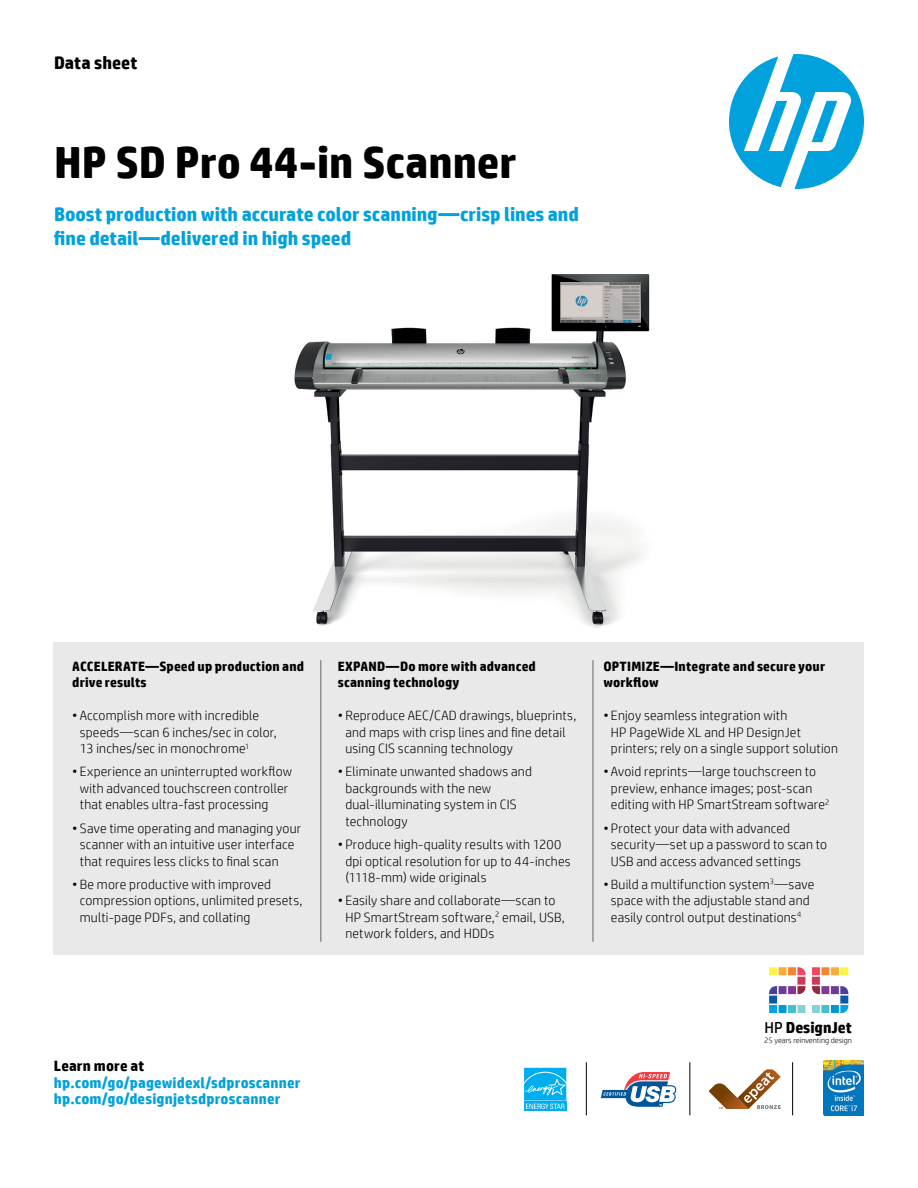
<style>
.page{position:relative;width:918px;height:1188px;background:#fff}
.page>*{position:absolute;margin:0;border:0;box-sizing:border-box;transform-origin:0 0}
.t1{font:700 45px "HP Simplified";color:#000}
.t2{font:700 19.5px/24px "HP Simplified";letter-spacing:-.005em;color:#00a1dd}
.t3{font:700 18px "HP Simplified";color:#000}
.t4{font:700 15.75px "HP Simplified";color:#000}
.t5{font:700 15px/16.5px "HP Simplified";letter-spacing:.01em;color:#00a1dd}
.t6{font:700 15px "HP Simplified";letter-spacing:.01em;color:#000}
.t7{font:300 13.5px/16.5px "HP Simplified";letter-spacing:.015em;color:#000}
.t8{font:700 13.5px/16.5px "HP Simplified";letter-spacing:.01em;color:#000}
.t9{font:300 7.95px "HP Simplified";color:#000}
.s1{font-size:21px}
.s2{font-weight:400}
</style>
<div class="page">
<svg style="left:729px;top:54px;width:135px;height:135px"></svg>
<img style="left:294px;top:274px;width:356px;height:354px">
<svg style="left:524px;top:1067px;width:43px;height:44px;background:#2cbbf1"></svg>
<svg style="left:709px;top:1069px;width:72px;height:40px"></svg>
<svg style="left:601px;top:1072px;width:75px;height:35px"></svg>
<hr style="left:792px;top:1062px;width:1px;height:53px;background:#000">
<hr style="left:689px;top:1062px;width:1px;height:53px;background:#000">
<hr style="left:586px;top:1062px;width:1px;height:53px;background:#000">
<img style="left:824px;top:1061px;width:40px;height:54px">
<div style="left:53px;top:643px;width:811px;height:312px;background:#e6e7e8"></div>
<hr style="left:321px;top:660px;width:1px;height:282px;background:#5e6468">
<hr style="left:593px;top:660px;width:1px;height:282px;background:#5e6468">
<svg style="left:812px;top:967px;width:37px;height:46px"></svg>
<svg style="left:769px;top:967px;width:36px;height:46px"></svg>
<h3 class="t3" style="left:54px;top:51px;width:85px">Data sheet</h3>
<h1 class="t1" style="left:54px;top:133px;width:464px">HP SD Pro 44-in Scanner</h1>
<h2 class="t2" style="left:54px;top:202px;width:526px">Boost production with accurate color scanning<span class="s1">—</span>crisp lines and fine detail<span class="s1">—</span>delivered in high speed</h2>
<p class="t8" style="left:72px;top:658px;width:233px">ACCELERATE—Speed up production and drive results</p>
<p class="t7" style="left:80px;top:707px;width:198px;text-indent:-8px">• Accomplish more with incredible speeds—scan 6 inches/sec in color,<br>13 inches/sec in monochrome<sup>1</sup></p>
<p class="t7" style="left:80px;top:763px;width:214px;text-indent:-8px">• Experience an uninterrupted workflow with advanced touchscreen controller that enables ultra-fast processing</p>
<p class="t7" style="left:80px;top:819px;width:223px;text-indent:-8px">• Save time operating and managing your scanner with an intuitive user interface that requires less clicks to final scan</p>
<p class="t7" style="left:80px;top:876px;width:224px;text-indent:-8px">• Be more productive with improved compression options, unlimited presets, multi-page PDFs, and collating</p>
<p class="t6" style="left:54px;top:1056px;width:92px">Learn more at</p>
<p class="t5" style="left:54px;top:1075px;width:248px">hp.com/go/pagewidexl/sdproscanner hp.com/go/designjetsdproscanner</p>
<p class="t8" style="left:338px;top:658px;width:200px">EXPAND—Do more with advanced scanning technology</p>
<p class="t7" style="left:345px;top:707px;width:232px;text-indent:-8px">• Reproduce AEC/CAD drawings, blueprints, and maps with crisp lines and fine detail using CIS scanning technology</p>
<p class="t7" style="left:345px;top:763px;width:188px;text-indent:-8px">• Eliminate unwanted shadows and backgrounds with the new dual-illuminating system in CIS technology</p>
<p class="t7" style="left:345px;top:836px;width:227px;text-indent:-8px">• Produce high-quality results with 1200 dpi optical resolution for up to 44-inches (1118-mm) wide originals</p>
<p class="t7" style="left:345px;top:892px;width:221px;text-indent:-8px">• Easily share and collaborate—scan to<br>HP SmartStream software,<sup>2</sup> email, USB, network folders, and HDDs</p>
<p class="t8" style="left:603px;top:658px;width:223px">OPTIMIZE—Integrate and secure your workflow</p>
<p class="t7" style="left:611px;top:707px;width:229px;text-indent:-8px">• Enjoy seamless integration with<br>HP PageWide XL and HP DesignJet printers; rely on a single support solution</p>
<p class="t7" style="left:611px;top:763px;width:220px;text-indent:-8px">• Avoid reprints—large touchscreen to preview, enhance images; post-scan editing with HP SmartStream software<sup>2</sup></p>
<p class="t7" style="left:611px;top:819px;width:218px;text-indent:-8px">• Protect your data with advanced security—set up a password to scan to<br>USB and access advanced settings</p>
<p class="t7" style="left:603px;top:876px;width:212px;text-align:center">• Build a multifunction system<sup>3</sup>—save space with the adjustable stand and easily control output destinations<sup>4</sup></p>
<p class="t4" style="left:764px;top:1017px;width:89px"><span class="s2">HP</span> DesignJet</p>
<p class="t9" style="left:764px;top:1035px;width:89px">25 years reinventing design</p>
</div>
